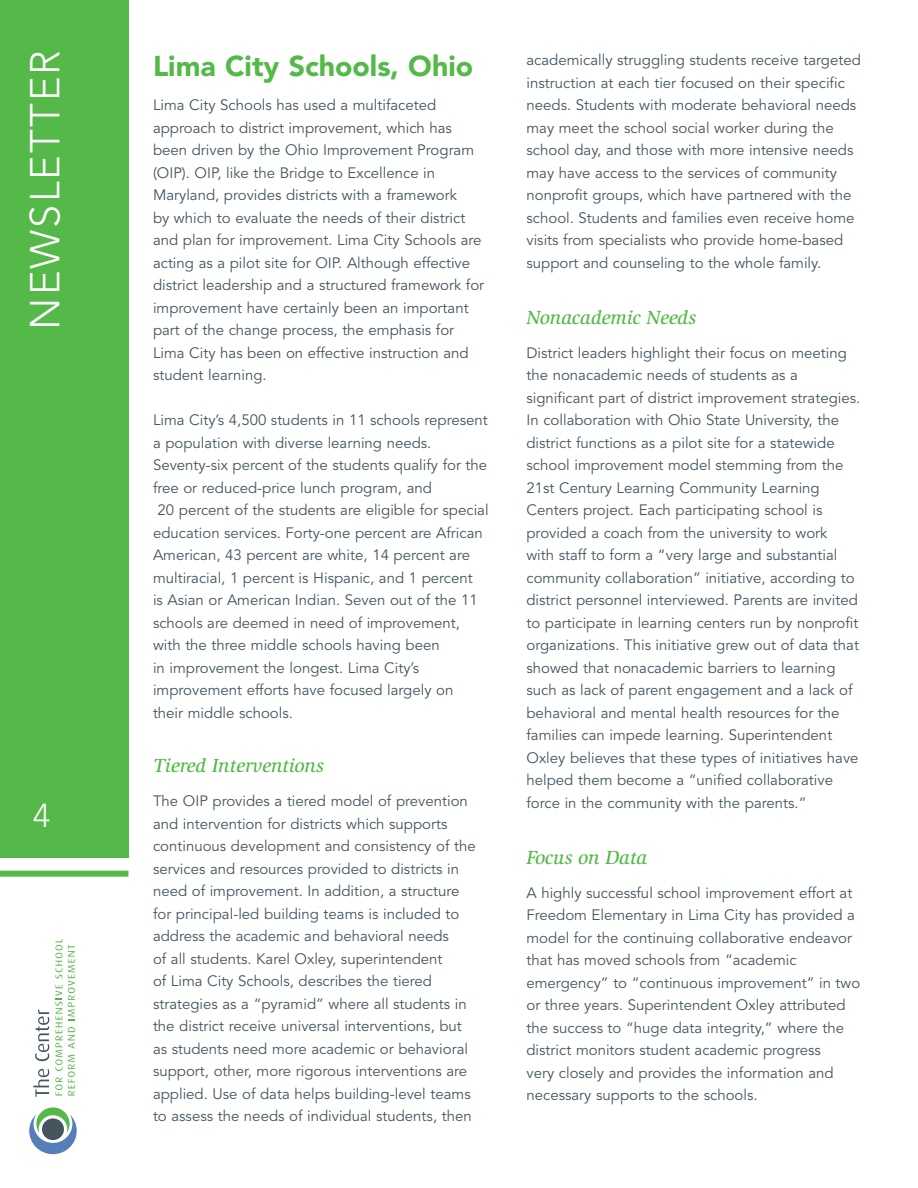
<style>
.page{position:relative;width:918px;height:1188px;background:#fff}
.page>*{position:absolute;margin:0;border:0;box-sizing:border-box;transform-origin:0 0}
.t1{font:300 41.4px "Avenir";letter-spacing:.05em;color:#fff}
.t2{font:300 33px "Avenir";color:#fff}
.t3{font:900 28.5px "Avenir";color:#54b948}
.t4{font:italic 500 19.5px "Slimbach";color:#54b948}
.t5{font:15px/22.5px "Avenir";color:#455560}
</style>
<div class="page">
<div style="left:0;top:0;width:128px;height:857px;background:#54b948"></div>
<div style="left:0;top:871px;width:128px;height:6px;background:#54b948"></div>
<svg style="left:29px;top:1107px;width:48px;height:47px"></svg>
<div style="left:42px;top:1118px;width:22px;height:22px;background:#455560;border-radius:50%"></div>
<svg style="left:55px;top:1077px;width:7px;height:19px"></svg>
<svg style="left:55px;top:985px;width:7px;height:86px"></svg>
<svg style="left:55px;top:939px;width:7px;height:40px"></svg>
<svg style="left:68px;top:1055px;width:7px;height:40px"></svg>
<svg style="left:68px;top:1027px;width:7px;height:22px"></svg>
<svg style="left:68px;top:945px;width:7px;height:75px"></svg>
<svg style="left:33px;top:1069px;width:16px;height:28px"></svg>
<svg style="left:35px;top:1009px;width:14px;height:52px"></svg>
<h1 class="t1" style="left:21px;top:330px;width:281px;rotate:-90deg">NEWSLETTER</h1>
<h2 class="t2" style="left:33px;top:797px;width:19px">4</h2>
<h3 class="t3" style="left:153px;top:48px;width:322px">Lima City Schools, Ohio</h3>
<p class="t5" style="left:153px;top:94px;width:333px">Lima City Schools has used a multifaceted approach to district improvement, which has been driven by the Ohio Improvement Program (OIP). OIP, like the Bridge to Excellence in Maryland, provides districts with a framework<br>by which to evaluate the needs of their district and plan for improvement. Lima City Schools are acting as a pilot site for OIP. Although effective district leadership and a structured framework for improvement have certainly been an important part of the change process, the emphasis for Lima City has been on effective instruction and student learning.</p>
<p class="t5" style="left:153px;top:409px;width:336px">Lima City’s 4,500 students in 11 schools represent</p>
<p class="t5" style="left:153px;top:432px;width:280px">a population with diverse learning needs.</p>
<p class="t5" style="left:153px;top:454px;width:336px">Seventy-six percent of the students qualify for the</p>
<p class="t5" style="left:153px;top:477px;width:281px">free or reduced-price lunch program, and</p>
<p class="t5" style="left:158px;top:499px;width:333px">20 percent of the students are eligible for special</p>
<p class="t5" style="left:153px;top:522px;width:331px">education services. Forty-one percent are African</p>
<p class="t5" style="left:153px;top:544px;width:319px">American, 43 percent are white, 14 percent are</p>
<p class="t5" style="left:153px;top:567px;width:321px">multiracial, 1 percent is Hispanic, and 1 percent</p>
<p class="t5" style="left:153px;top:589px;width:326px">is Asian or American Indian. Seven out of the 11</p>
<p class="t5" style="left:153px;top:612px;width:309px">schools are deemed in need of improvement,</p>
<p class="t5" style="left:153px;top:634px;width:288px">with the three middle schools having been</p>
<p class="t5" style="left:153px;top:657px;width:268px">in improvement the longest. Lima City’s</p>
<p class="t5" style="left:153px;top:679px;width:302px">improvement efforts have focused largely on</p>
<p class="t5" style="left:153px;top:702px;width:141px">their middle schools.</p>
<h3 class="t4" style="left:153px;top:755px;width:173px">Tiered Interventions</h3>
<p class="t5" style="left:153px;top:790px;width:324px">The OIP provides a tiered model of prevention and intervention for districts which supports continuous development and consistency of the services and resources provided to districts in need of improvement. In addition, a structure for principal-led building teams is included to address the academic and behavioral needs<br>of all students. Karel Oxley, superintendent<br>of Lima City Schools, describes the tiered strategies as a “pyramid” where all students in the district receive universal interventions, but as students need more academic or behavioral support, other, more rigorous interventions are applied. Use of data helps building-level teams to assess the needs of individual students, then</p>
<p class="t5" style="left:526px;top:49px;width:336px">academically struggling students receive targeted instruction at each tier focused on their specific needs. Students with moderate behavioral needs may meet the school social worker during the school day, and those with more intensive needs may have access to the services of community nonprofit groups, which have partnered with the school. Students and families even receive home visits from specialists who provide home-based support and counseling to the whole family.</p>
<h3 class="t4" style="left:526px;top:306px;width:171px">Nonacademic Needs</h3>
<p class="t5" style="left:526px;top:342px;width:335px">District leaders highlight their focus on meeting the nonacademic needs of students as a significant part of district improvement strategies.<br>In collaboration with Ohio State University, the district functions as a pilot site for a statewide school improvement model stemming from the 21st Century Learning Community Learning Centers project. Each participating school is provided a coach from the university to work<br>with staff to form a “very large and substantial community collaboration” initiative, according to district personnel interviewed. Parents are invited to participate in learning centers run by nonprofit organizations. This initiative grew out of data that showed that nonacademic barriers to learning such as lack of parent engagement and a lack of behavioral and mental health resources for the families can impede learning. Superintendent Oxley believes that these types of initiatives have helped them become a “unified collaborative force in the community with the parents.”</p>
<h3 class="t4" style="left:526px;top:846px;width:122px">Focus on Data</h3>
<p class="t5" style="left:526px;top:882px;width:335px">A highly successful school improvement effort at Freedom Elementary in Lima City has provided a model for the continuing collaborative endeavor that has moved schools from “academic emergency” to “continuous improvement” in two or three years. Superintendent Oxley attributed the success to “huge data integrity,” where the district monitors student academic progress<br>very closely and provides the information and necessary supports to the schools.</p>
</div>
